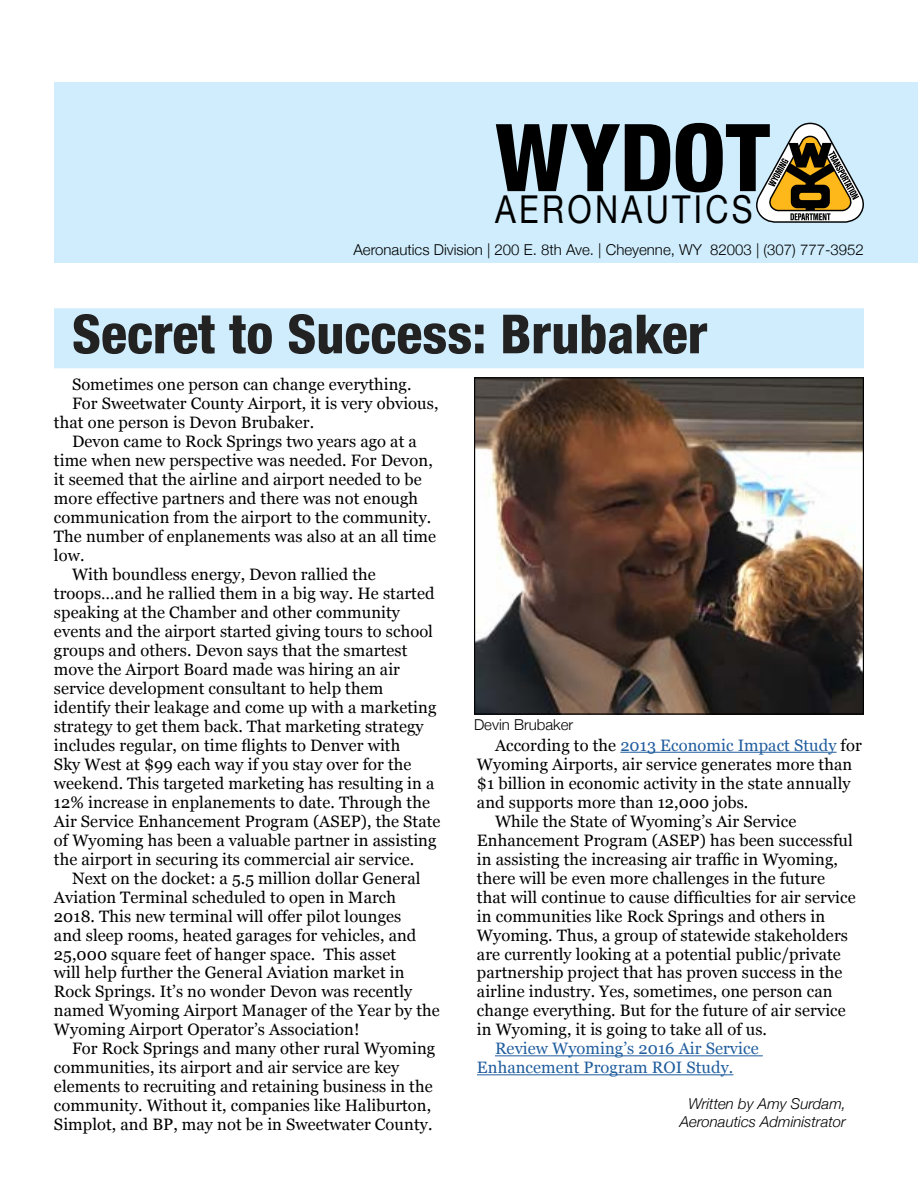
<style>
.page{position:relative;width:918px;height:1188px;background:#fff}
.page>*{position:absolute;margin:0;border:0;box-sizing:border-box;transform-origin:0 0}
.t1{font:800 condensed 93.75px "Helvetica Neue";letter-spacing:-.005em;color:#000}
.t2{font:800 condensed 54px "Helvetica Neue";color:#222}
.t3{font:38.4px "Helvetica Neue";letter-spacing:.105em;color:#000;scale:.83 1}
.t4{font:16.5px "Georgia";letter-spacing:.005em;color:#000}
.t5{font:16.5px/18.9px "Georgia";letter-spacing:.005em;color:#215e9e}
.t6{font:300 15px "Helvetica Neue";color:#000}
.t7{font:italic 300 15px/18px "Helvetica Neue";color:#000;text-align:center}
.s1{color:#000}
</style>
<div class="page">
<div style="left:54px;top:308px;width:810px;height:60px;background:#cfedfc"></div>
<hr style="left:620px;top:752px;width:217px;height:1px;background:#215e9e">
<hr style="left:495px;top:1055px;width:268px;height:1px;background:#215e9e">
<hr style="left:477px;top:1074px;width:256px;height:1px;background:#215e9e">
<img style="left:476px;top:379px;width:386px;height:334px">
<div style="left:474px;top:377px;width:390px;height:338px;border:1px solid #000"></div>
<div style="left:54px;top:83px;width:864px;height:180px;background:#cfedfc"></div>
<svg style="left:756px;top:123px;width:108px;height:100px"></svg>
<h1 class="t1" style="left:495px;top:100px;width:277px">WYDOT</h1>
<h3 class="t3" style="left:495px;top:182px;width:312px">AERONAUTICS</h3>
<p class="t6" style="left:353px;top:237px;width:512px">Aeronautics Division | 200 E. 8th Ave. | Cheyenne, WY 82003 | (307) 777-3952</p>
<h2 class="t2" style="left:72px;top:301px;width:637px">Secret to Success: Brubaker</h2>
<p class="t4" style="left:72px;top:375px;width:341px">Sometimes one person can change everything.</p>
<p class="t4" style="left:72px;top:394px;width:368px">For Sweetwater County Airport, it is very obvious,</p>
<p class="t4" style="left:54px;top:413px;width:262px">that one person is Devon Brubaker.</p>
<p class="t4" style="left:72px;top:432px;width:346px">Devon came to Rock Springs two years ago at a</p>
<p class="t4" style="left:54px;top:451px;width:380px">time when new perspective was needed. For Devon,</p>
<p class="t4" style="left:54px;top:470px;width:369px">it seemed that the airline and airport needed to be</p>
<p class="t4" style="left:54px;top:489px;width:366px">more effective partners and there was not enough</p>
<p class="t4" style="left:54px;top:508px;width:379px">communication from the airport to the community.</p>
<p class="t4" style="left:54px;top:527px;width:384px">The number of enplanements was also at an all time</p>
<p class="t4" style="left:54px;top:546px;width:32px">low.</p>
<p class="t4" style="left:72px;top:565px;width:305px">With boundless energy, Devon rallied the</p>
<p class="t4" style="left:54px;top:584px;width:382px">troops…and he rallied them in a big way. He started</p>
<p class="t4" style="left:54px;top:603px;width:348px">speaking at the Chamber and other community</p>
<p class="t4" style="left:54px;top:622px;width:381px">events and the airport started giving tours to school</p>
<p class="t4" style="left:54px;top:641px;width:355px">groups and others. Devon says that the smartest</p>
<p class="t4" style="left:54px;top:660px;width:348px">move the Airport Board made was hiring an air</p>
<p class="t4" style="left:54px;top:679px;width:331px">service development consultant to help them</p>
<p class="t4" style="left:54px;top:698px;width:384px">identify their leakage and come up with a marketing</p>
<p class="t4" style="left:54px;top:717px;width:371px">strategy to get them back. That marketing strategy</p>
<p class="t4" style="left:54px;top:736px;width:348px">includes regular, on time flights to Denver with</p>
<p class="t4" style="left:54px;top:755px;width:359px">Sky West at $99 each way if you stay over for the</p>
<p class="t4" style="left:54px;top:774px;width:382px">weekend. This targeted marketing has resulting in a</p>
<p class="t4" style="left:54px;top:793px;width:378px">12% increase in enplanements to date. Through the</p>
<p class="t4" style="left:54px;top:812px;width:388px">Air Service Enhancement Program (ASEP), the State</p>
<p class="t4" style="left:54px;top:831px;width:384px">of Wyoming has been a valuable partner in assisting</p>
<p class="t4" style="left:54px;top:850px;width:362px">the airport in securing its commercial air service.</p>
<p class="t4" style="left:72px;top:869px;width:350px">Next on the docket: a 5.5 million dollar General</p>
<p class="t4" style="left:54px;top:888px;width:344px">Aviation Terminal scheduled to open in March</p>
<p class="t4" style="left:54px;top:907px;width:349px">2018. This new terminal will offer pilot lounges</p>
<p class="t4" style="left:54px;top:925px;width:364px">and sleep rooms, heated garages for vehicles, and</p>
<p class="t4" style="left:54px;top:944px;width:344px">25,000 square feet of hanger space. This asset</p>
<p class="t4" style="left:54px;top:963px;width:352px">will help further the General Aviation market in</p>
<p class="t4" style="left:54px;top:982px;width:360px">Rock Springs. It’s no wonder Devon was recently</p>
<p class="t4" style="left:54px;top:1001px;width:387px">named Wyoming Airport Manager of the Year by the</p>
<p class="t4" style="left:54px;top:1020px;width:307px">Wyoming Airport Operator’s Association!</p>
<p class="t4" style="left:72px;top:1039px;width:365px">For Rock Springs and many other rural Wyoming</p>
<p class="t4" style="left:54px;top:1058px;width:347px">communities, its airport and air service are key</p>
<p class="t4" style="left:54px;top:1077px;width:380px">elements to recruiting and retaining business in the</p>
<p class="t4" style="left:54px;top:1096px;width:379px">community. Without it, companies like Haliburton,</p>
<p class="t4" style="left:54px;top:1115px;width:380px">Simplot, and BP, may not be in Sweetwater County.</p>
<p class="t6" style="left:474px;top:713px;width:101px">Devin Brubaker</p>
<p class="t5" style="left:495px;top:736px;width:368px"><span class="s1">According to the</span> 2013 Economic Impact Study <span class="s1">for</span></p>
<p class="t4" style="left:477px;top:755px;width:377px">Wyoming Airports, air service generates more than</p>
<p class="t4" style="left:477px;top:774px;width:375px">$1 billion in economic activity in the state annually</p>
<p class="t4" style="left:477px;top:793px;width:273px">and supports more than 12,000 jobs.</p>
<p class="t4" style="left:495px;top:812px;width:303px">While the State of Wyoming’s Air Service</p>
<p class="t4" style="left:477px;top:831px;width:377px">Enhancement Program (ASEP) has been successful</p>
<p class="t4" style="left:477px;top:850px;width:363px">in assisting the increasing air traffic in Wyoming,</p>
<p class="t4" style="left:477px;top:869px;width:350px">there will be even more challenges in the future</p>
<p class="t4" style="left:477px;top:888px;width:380px">that will continue to cause difficulties for air service</p>
<p class="t4" style="left:477px;top:907px;width:350px">in communities like Rock Springs and others in</p>
<p class="t4" style="left:477px;top:925px;width:372px">Wyoming. Thus, a group of statewide stakeholders</p>
<p class="t4" style="left:477px;top:944px;width:365px">are currently looking at a potential public/private</p>
<p class="t4" style="left:477px;top:963px;width:367px">partnership project that has proven success in the</p>
<p class="t4" style="left:477px;top:982px;width:357px">airline industry. Yes, sometimes, one person can</p>
<p class="t4" style="left:477px;top:1001px;width:370px">change everything. But for the future of air service</p>
<p class="t4" style="left:477px;top:1020px;width:292px">in Wyoming, it is going to take all of us.</p>
<p class="t5" style="left:477px;top:1039px;width:283px;text-indent:18px">Review Wyoming’s 2016 Air Service<br>Enhancement Program ROI Study.</p>
<p class="t7" style="left:680px;top:1094px;width:168px">Written by Amy Surdam,<br>Aeronautics Administrator</p>
</div>
